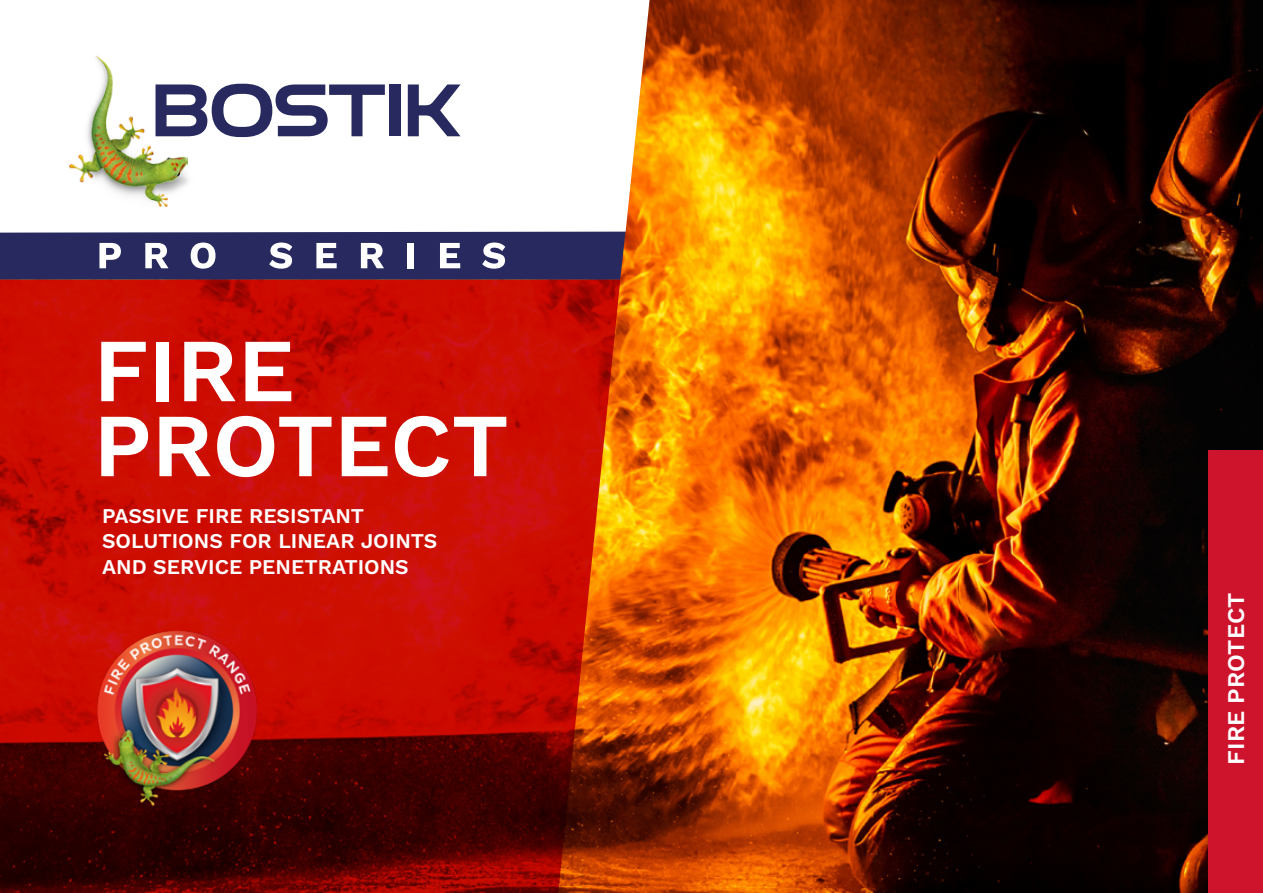
<style>
.page{position:relative;width:1263px;height:893px;background:#fff}
.page>*{position:absolute;margin:0;border:0;box-sizing:border-box;transform-origin:0 0}
.t1{font:600 90px/75px "Work Sans";color:#fff}
.t2{font:600 24px "Work Sans";color:#fff}
.t3{font:600 21px/25.5px "Work Sans";color:#fff}
</style>
<div class="page">
<img style="left:620px;top:0;width:643px;height:893px">
<svg style="left:0;top:280px;width:620px;height:613px;background:#ab0d01"></svg>
<svg style="left:0;top:233px;width:626px;height:47px;background:#41416e"></svg>
<svg style="left:0;top:0;width:652px;height:233px"></svg>
<img style="left:76px;top:52px;width:118px;height:160px">
<img style="left:69px;top:57px;width:119px;height:149px">
<svg style="left:156px;top:84px;width:229px;height:53px"></svg>
<div style="left:390px;top:84px;width:11px;height:52px;background:#282a5f"></div>
<svg style="left:408px;top:84px;width:52px;height:52px"></svg>
<img style="left:86px;top:622px;width:179px;height:185px">
<div style="left:1209px;top:451px;width:54px;height:442px;background:#ce132d"></div>
<h1 class="t1" style="left:94px;top:329px;width:417px">FIRE<br>PROTECT</h1>
<p class="t3" style="left:102px;top:502px;width:337px">PASSIVE FIRE RESISTANT<br>SOLUTIONS FOR LINEAR JOINTS<br>AND SERVICE PENETRATIONS</p>
<p class="t2" style="left:1218px;top:764px;width:173px;rotate:-90deg">FIRE PROTECT</p>
</div>
